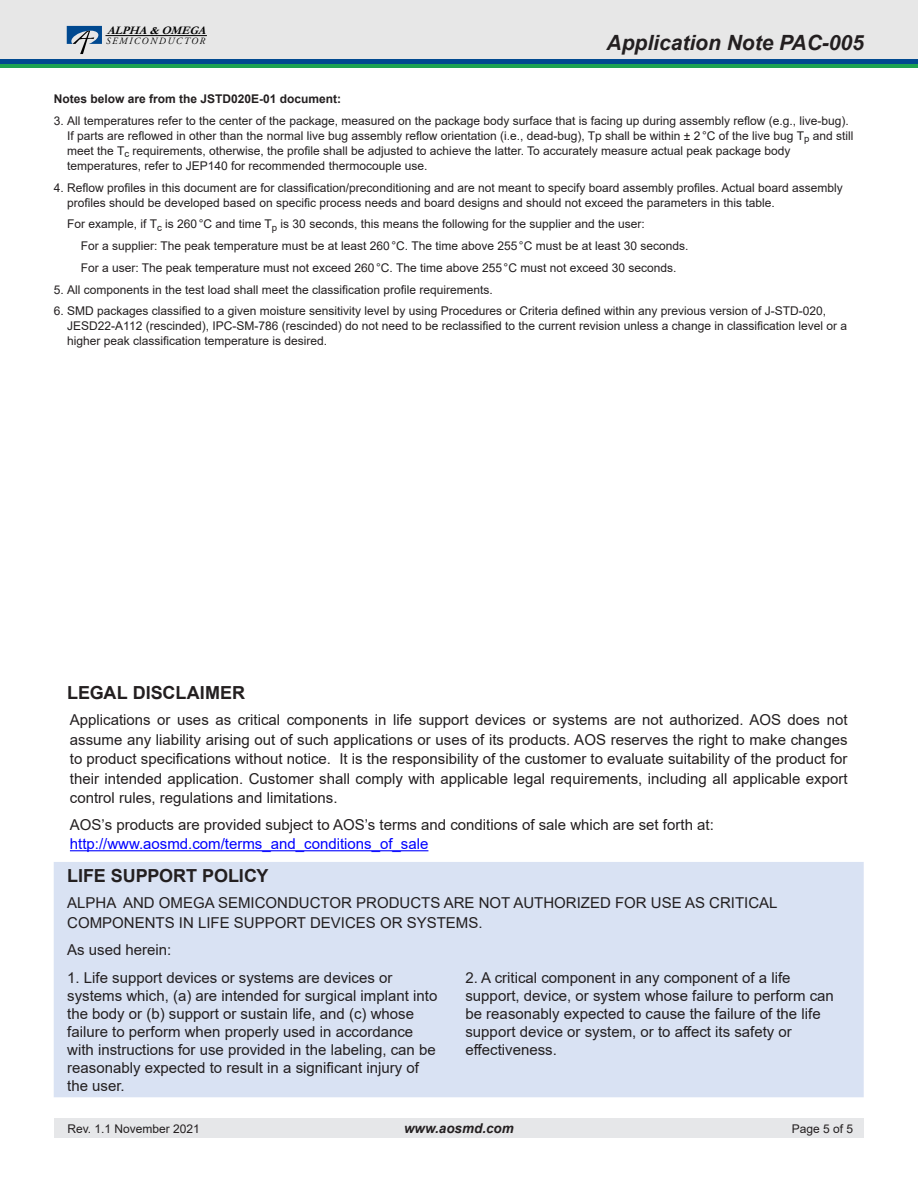
<style>
.page{position:relative;width:918px;height:1188px;background:#fff}
.page>*{position:absolute;margin:0;border:0;box-sizing:border-box;transform-origin:0 0}
.t1{font:italic 700 21px "Arial";color:#231f20}
.Heading{font:700 18px "Arial";letter-spacing:-.005em;color:#231f20}
.Body_text{font:15px/18px "Arial";color:#231f20}
.t2{font:italic 700 13.5px "Arial";color:#231f20}
.Notes{font:12px/15px "Arial";color:#231f20}
.Notes-2{font:700 12px "Arial";color:#231f20}
.t3{font:italic 700 11.55px "Garamond";color:#000}
.t4{font:italic 9.6px "Adobe Garamond Pro";letter-spacing:.16em;color:#000}
.s1{color:#00f}
</style>
<div class="page">
<div style="left:54px;top:1119px;width:810px;height:19px;background:#e6e7e9"></div>
<div style="left:0;top:0;width:918px;height:61px;background:#e7e7e7"></div>
<hr style="left:105px;top:35px;width:102px;height:1px;background:#000">
<svg style="left:67px;top:26px;width:35px;height:28px"></svg>
<div style="left:0;top:59px;width:918px;height:5px;background:#014990"></div>
<hr style="left:0;top:64px;width:918px;height:4px;background:#1da252">
<hr style="left:70px;top:850px;width:358px;height:1px;background:#00f">
<div style="left:54px;top:862px;width:810px;height:235px;background:#d9e2f3"></div>
<p class="t3" style="left:107px;top:22px;width:105px">ALPHA&amp;OMEGA</p>
<p class="t4" style="left:106px;top:35px;width:100px">SEMICONDUCTOR</p>
<h1 class="t1" style="left:607px;top:28px;width:259px">Application Note PAC-005</h1>
<p class="Notes-2" style="left:54px;top:91px;width:289px">Notes below are from the JSTD020E-01 document:</p>
<p class="Notes" style="left:67px;top:113px;width:788px;text-indent:-14px">3. All temperatures refer to the center of the package, measured on the package body surface that is facing up during assembly reflow (e.g., live-bug).<br>If parts are reflowed in other than the normal live bug assembly reflow orientation (i.e., dead-bug), Tp shall be within ± 2°C of the live bug T<sub>p</sub> and still meet the T<sub>c</sub> requirements, otherwise, the profile shall be adjusted to achieve the latter. To accurately measure actual peak package body temperatures, refer to JEP140 for recommended thermocouple use.</p>
<p class="Notes" style="left:67px;top:180px;width:777px;text-indent:-14px">4. Reflow profiles in this document are for classification/preconditioning and are not meant to specify board assembly profiles. Actual board assembly profiles should be developed based on specific process needs and board designs and should not exceed the parameters in this table.</p>
<p class="Notes" style="left:67px;top:217px;width:579px">For example, if T<sub>c</sub> is 260°C and time T<sub>p</sub> is 30 seconds, this means the following for the supplier and the user:</p>
<p class="Notes" style="left:81px;top:238px;width:609px">For a supplier: The peak temperature must be at least 260°C. The time above 255°C must be at least 30 seconds.</p>
<p class="Notes" style="left:81px;top:260px;width:597px">For a user: The peak temperature must not exceed 260°C. The time above 255°C must not exceed 30 seconds.</p>
<p class="Notes" style="left:54px;top:282px;width:441px">5. All components in the test load shall meet the classification profile requirements.</p>
<p class="Notes" style="left:67px;top:304px;width:782px;text-indent:-14px">6. SMD packages classified to a given moisture sensitivity level by using Procedures or Criteria defined within any previous version of J-STD-020,<br>JESD22-A112 (rescinded), IPC-SM-786 (rescinded) do not need to be reclassified to the current revision unless a change in classification level or a higher peak classification temperature is desired.</p>
<p class="Heading" style="left:67px;top:680px;width:179px">LEGAL DISCLAIMER</p>
<p class="Body_text" style="left:70px;top:710px;width:779px;line-height:19.5px;text-align:justify">Applications or uses as critical components in life support devices or systems are not authorized. AOS does not assume any liability arising out of such applications or uses of its products. AOS reserves the right to make changes to product specifications without notice. It is the responsibility of the customer to evaluate suitability of the product for their intended application. Customer shall comply with applicable legal requirements, including all applicable export control rules, regulations and limitations.</p>
<p class="Body_text" style="left:70px;top:815px;width:645px;line-height:19.5px">AOS’s products are provided subject to AOS’s terms and conditions of sale which are set forth at: <span class="s1">http://www.aosmd.com/terms_and_conditions_of_sale</span></p>
<p class="Heading" style="left:67px;top:863px;width:203px">LIFE SUPPORT POLICY</p>
<p class="Body_text" style="left:67px;top:893px;width:712px;line-height:19.5px">ALPHA AND OMEGA SEMICONDUCTOR PRODUCTS ARE NOT AUTHORIZED FOR USE AS CRITICAL<br>COMPONENTS IN LIFE SUPPORT DEVICES OR SYSTEMS.</p>
<p class="Body_text" style="left:67px;top:941px;width:106px">As used herein:</p>
<p class="Body_text" style="left:67px;top:968px;width:372px">1. Life support devices or systems are devices or systems which, (a) are intended for surgical implant into the body or (b) support or sustain life, and (c) whose failure to perform when properly used in accordance with instructions for use provided in the labeling, can be reasonably expected to result in a significant injury of the user.</p>
<p class="Body_text" style="left:465px;top:968px;width:370px">2. A critical component in any component of a life support, device, or system whose failure to perform can be reasonably expected to cause the failure of the life support device or system, or to affect its safety or effectiveness.</p>
<p class="Notes" style="left:68px;top:1122px;width:134px">Rev. 1.1 November 2021</p>
<p class="t2" style="left:404px;top:1120px;width:111px">www.aosmd.com</p>
<p class="Notes" style="left:792px;top:1122px;width:63px">Page 5 of 5</p>
</div>
